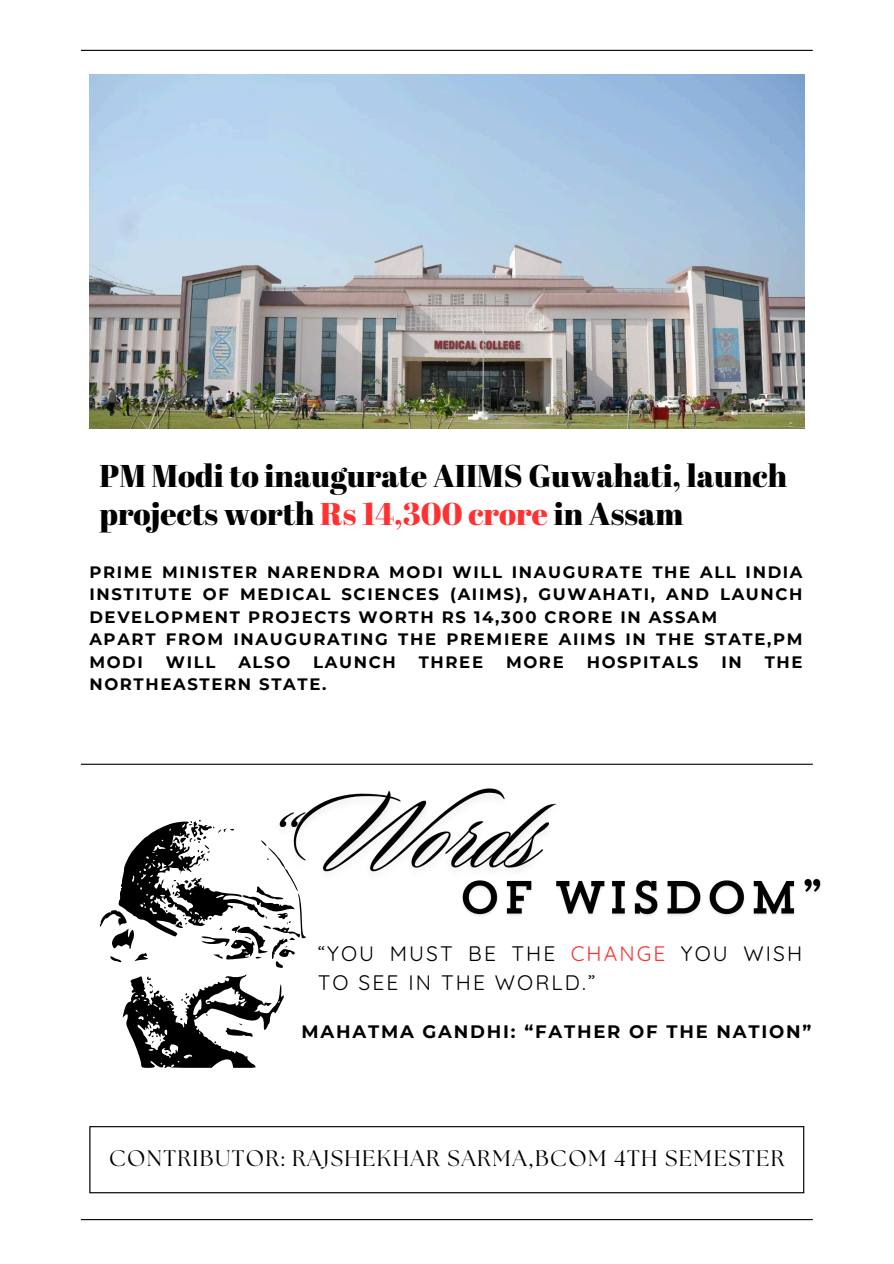
<style>
.page{position:relative;width:894px;height:1264px;background:#fff}
.page>*{position:absolute;margin:0;border:0;box-sizing:border-box;transform-origin:0 0}
.t1{font:31.5px/38.2px "Abril Fatface";color:#000}
.t2{font:22.5px "The Seasons";letter-spacing:.065em;color:#000}
.t3{font:21px/29.2px "Quicksand";letter-spacing:.1em;color:#000}
.t4{font:700 18px "Montserrat";letter-spacing:.1em;color:#000}
.t5{font:700 16.5px/22.5px "Montserrat";letter-spacing:.1em;color:#000;text-align:justify}
.s1{color:#ff3131}
</style>
<div class="page">
<hr style="left:81px;top:50px;width:731px;height:1px;background:#000">
<hr style="left:81px;top:1218px;width:731px;height:2px;background:#000">
<hr style="left:89px;top:1127px;width:1px;height:65px;background:#000">
<hr style="left:802px;top:1127px;width:2px;height:65px;background:#000">
<hr style="left:89px;top:1126px;width:715px;height:1px;background:#000">
<hr style="left:89px;top:1192px;width:715px;height:1px;background:#000">
<img style="left:89px;top:74px;width:715px;height:354px">
<svg style="left:100px;top:819px;width:206px;height:249px"></svg>
<img style="left:265px;top:788px;width:292px;height:126px">
<hr style="left:81px;top:763px;width:731px;height:1px;background:#000">
<img style="left:456px;top:874px;width:365px;height:42px">
<p class="t1" style="left:99px;top:455px;width:689px">PM Modi to inaugurate AIIMS Guwahati, launch projects worth <span class="s1">Rs 14,300 crore</span> in Assam</p>
<p class="t5" style="left:89px;top:560px;width:714px">PRIME MINISTER NARENDRA MODI WILL INAUGURATE THE ALL INDIA INSTITUTE OF MEDICAL SCIENCES (AIIMS), GUWAHATI, AND LAUNCH DEVELOPMENT PROJECTS WORTH RS 14,300 CRORE IN ASSAM</p>
<p class="t5" style="left:89px;top:628px;width:714px">APART FROM INAUGURATING THE PREMIERE AIIMS IN THE STATE,PM<br>MODI</p>
<p class="t5" style="left:166px;top:650px;width:51px">WILL</p>
<p class="t5" style="left:238px;top:650px;width:53px">ALSO</p>
<p class="t5" style="left:313px;top:650px;width:84px">LAUNCH</p>
<p class="t5" style="left:418px;top:650px;width:66px">THREE</p>
<p class="t5" style="left:506px;top:650px;width:59px">MORE</p>
<p class="t5" style="left:586px;top:650px;width:113px">HOSPITALS</p>
<p class="t5" style="left:721px;top:650px;width:22px">IN</p>
<p class="t5" style="left:764px;top:650px;width:39px">THE</p>
<p class="t5" style="left:89px;top:673px;width:238px">NORTHEASTERN STATE.</p>
<h3 class="t3" style="left:318px;top:938px;width:485px">“YOU MUST BE THE <span class="s1">CHANGE</span> YOU WISH<br>TO SEE IN THE WORLD.”</h3>
<p class="t4" style="left:301px;top:1020px;width:511px">MAHATMA GANDHI: “FATHER OF THE NATION”</p>
<p class="t2" style="left:109px;top:1147px;width:676px">CONTRIBUTOR: RAJSHEKHAR SARMA,BCOM 4TH SEMESTER</p>
</div>
